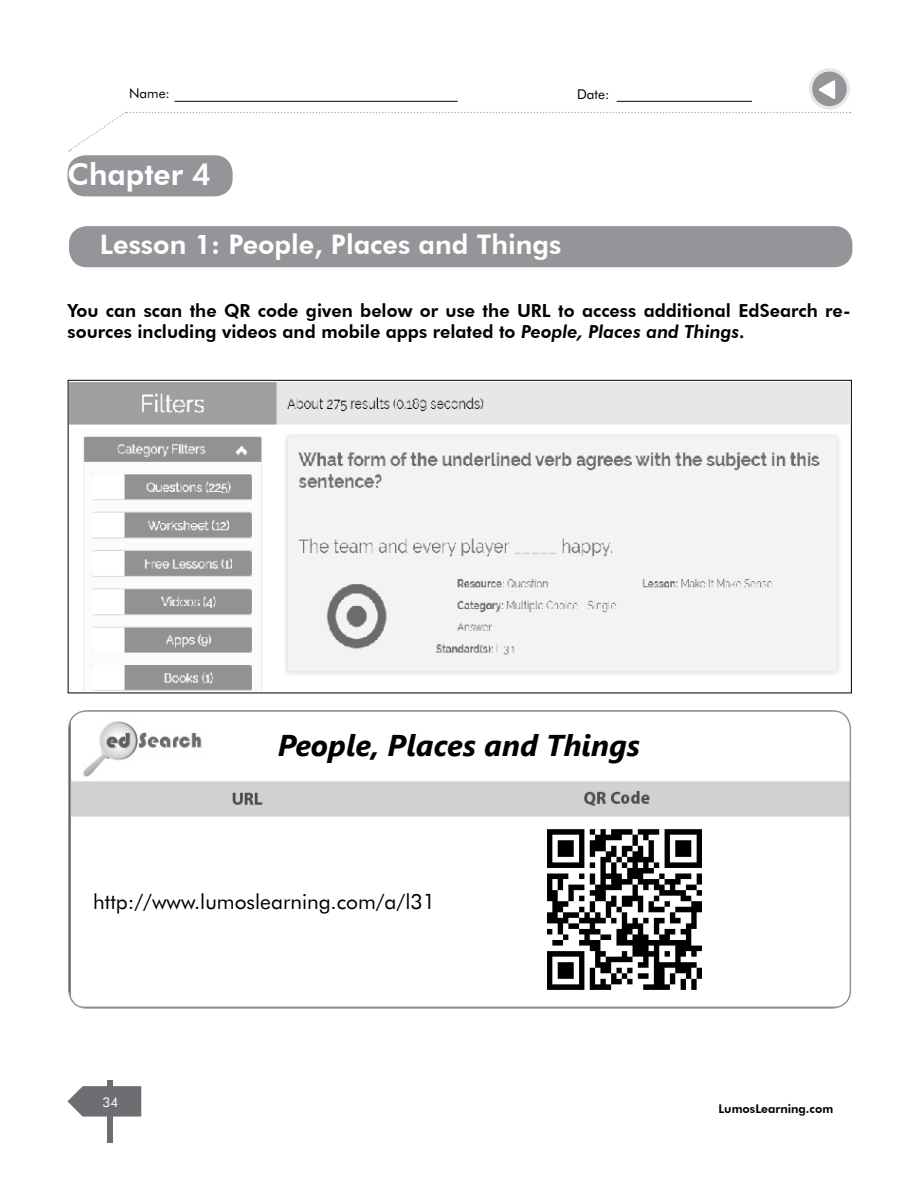
<style>
.page{position:relative;width:918px;height:1188px;background:#fff}
.page>*{position:absolute;margin:0;border:0;box-sizing:border-box;transform-origin:0 0}
.t1{font:italic 700 30px "Segoe UI";color:#000}
.t2{font:800 30px "Futura BT";color:#fff}
.t3{font:800 27px "Futura BT";color:#fff}
.t4{font:21px "Futura Bk BT Book";color:#000}
.t5{font:800 18px/21px "Futura BT";color:#000}
.t6{font:13.5px "Futura Bk BT Book";color:#000}
.t7{font:13.5px "Futura Bk BT Book";color:#fff}
.t8{font:800 12px "Futura BT";color:#000}
.s1{font-style:italic}
</style>
<div class="page">
<div style="left:107px;top:1115px;width:6px;height:27px;background:#6d6e71"></div>
<div style="left:107px;top:1080px;width:6px;height:12px;background:#6d6e71"></div>
<svg style="left:68px;top:1086px;width:73px;height:31px;background:#7d7e80"></svg>
<hr style="left:175px;top:101px;width:283px;height:1px;background:#000">
<hr style="left:617px;top:101px;width:135px;height:1px;background:#000">
<svg style="left:68px;top:112px;width:783px;height:40px"></svg>
<div style="left:809px;top:68px;width:41px;height:41px;background:#e6e7e8;border-radius:50%"></div>
<div style="left:812px;top:72px;width:35px;height:34px;background:#939598;border-radius:50%"></div>
<svg style="left:818px;top:80px;width:17px;height:19px"></svg>
<div style="left:68px;top:155px;width:165px;height:41px;background:#939598;border-radius:18px"></div>
<div style="left:69px;top:226px;width:783px;height:41px;background:#939598;border-radius:18px"></div>
<img style="left:69px;top:711px;width:781px;height:297px">
<div style="left:68px;top:710px;width:783px;height:299px;border:2px solid #939598;border-radius:18px"></div>
<img style="left:541px;top:821px;width:167px;height:177px">
<img style="left:70px;top:382px;width:780px;height:309px">
<p class="t6" style="left:129px;top:85px;width:42px">Name:</p>
<p class="t6" style="left:577px;top:86px;width:34px">Date:</p>
<h1 class="t2" style="left:68px;top:156px;width:145px">Chapter 4</h1>
<h2 class="t3" style="left:100px;top:228px;width:463px">Lesson 1: People, Places and Things</h2>
<p class="t5" style="left:68px;top:300px;width:785px">You can scan the QR code given below or use the URL to access additional EdSearch re&shy;sources including videos and mobile apps related to <span class="s1">People, Places and Things.</span></p>
<h1 class="t1" style="left:278px;top:717px;width:364px">People, Places and Things</h1>
<p class="t4" style="left:93px;top:889px;width:343px">http://www.lumoslearning.com/a/l31</p>
<p class="t7" style="left:103px;top:1094px;width:17px">34</p>
<p class="t8" style="left:718px;top:1102px;width:116px">LumosLearning.com</p>
</div>
